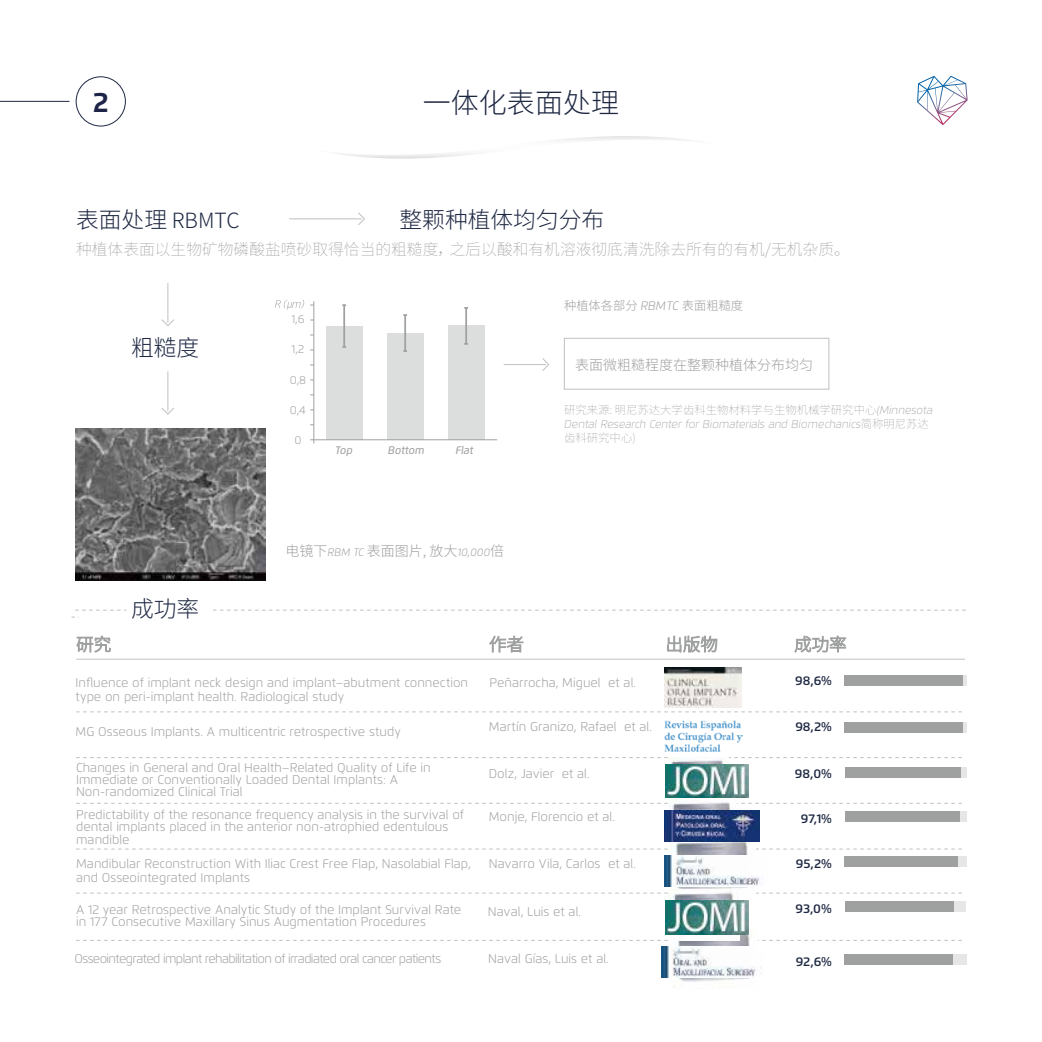
<style>
.page{position:relative;width:1042px;height:1042px;background:#fff}
.page>*{position:absolute;margin:0;border:0;box-sizing:border-box;transform-origin:0 0}
.t1{font:300 28px "Source Han Sans CN";color:#1e2843}
.t2{font:700 28px "Flexo";color:#1d2447}
.t3{font:300 22.75px "Source Han Sans CN";color:#1e2843}
.t4{font:300 21px "Source Han Sans CN";color:#1e2843}
.t5{font:200 15.75px "Source Han Sans CN";color:#9fa0a0}
.t6{font:300 14px "Source Han Sans CN";color:#9fa0a0}
.t7{font:300 12.6px/12.2px "Flexo";color:#9fa0a0}
.t8{font:300 12.6px "Flexo";letter-spacing:-.05em;color:#9fa0a0}
.t9{font:600 12.6px "Flexo";color:#1e2843}
.t10{font:300 12.25px "Source Han Sans CN";color:#9fa0a0}
.t11{font:italic 100 11.38px "Flexo";color:#9fa0a0}
.t12{font:200 11.38px "Source Han Sans CN";color:#9fa0a0}
.t13{font:300 11.38px "Flexo";color:#9fa0a0}
.t14{font:italic 500 11.03px "Flexo";letter-spacing:-.01em;color:#9fa0a0}
.s1{font-size:22.75px}
.s2{font-family:"Flexo";font-style:italic;font-size:10.85px}
.s3{font-family:"Flexo";font-style:italic}
.s4{font-family:"Flexo";font-weight:100;font-style:italic}
.s5{font-family:"Source Han Sans CN";font-weight:200;font-style:normal}
</style>
<div class="page">
<hr style="left:0;top:101px;width:69px;height:1px;background:#1e2843">
<svg style="left:341px;top:136px;width:346px;height:23px"></svg>
<svg style="left:213px;top:610px;width:753px;height:1px"></svg>
<svg style="left:75px;top:610px;width:51px;height:1px"></svg>
<hr style="left:167px;top:283px;width:1px;height:40px;background:#bfc0c0">
<svg style="left:161px;top:319px;width:13px;height:7px"></svg>
<hr style="left:167px;top:372px;width:1px;height:39px;background:#bfc0c0">
<svg style="left:161px;top:407px;width:13px;height:8px"></svg>
<hr style="left:289px;top:218px;width:72px;height:1px;background:#bfc0c0">
<svg style="left:357px;top:212px;width:8px;height:13px"></svg>
<hr style="left:76px;top:659px;width:889px;height:1px;background:#bfc0c0">
<hr style="left:504px;top:364px;width:42px;height:1px;background:#bfc0c0">
<svg style="left:542px;top:358px;width:7px;height:13px"></svg>
<div style="left:564px;top:338px;width:265px;height:51px;border:1px solid #bfc0c0"></div>
<svg style="left:275px;top:299px;width:29px;height:11px"></svg>
<div style="left:448px;top:325px;width:36px;height:115px;background:#dcdddd"></div>
<hr style="left:465px;top:308px;width:2px;height:36px;background:#9fa0a0">
<div style="left:387px;top:333px;width:36px;height:107px;background:#dcdddd"></div>
<hr style="left:404px;top:315px;width:2px;height:36px;background:#9fa0a0">
<div style="left:326px;top:326px;width:36px;height:114px;background:#dcdddd"></div>
<hr style="left:343px;top:305px;width:2px;height:42px;background:#9fa0a0">
<hr style="left:313px;top:301px;width:1px;height:142px;background:#9fa0a0">
<hr style="left:310px;top:439px;width:187px;height:1px;background:#9fa0a0">
<div style="left:76px;top:76px;width:50px;height:50px;border:1px solid #1e2843;border-radius:50%"></div>
<svg style="left:917px;top:76px;width:50px;height:49px"></svg>
<svg style="left:76px;top:711px;width:886px;height:1px"></svg>
<svg style="left:76px;top:757px;width:886px;height:1px"></svg>
<svg style="left:76px;top:803px;width:886px;height:1px"></svg>
<svg style="left:76px;top:849px;width:886px;height:1px"></svg>
<svg style="left:76px;top:893px;width:886px;height:1px"></svg>
<svg style="left:76px;top:940px;width:886px;height:1px"></svg>
<img style="left:667px;top:666px;width:57px;height:42px">
<img style="left:668px;top:758px;width:55px;height:6px">
<img style="left:669px;top:799px;width:67px;height:48px">
<img style="left:672px;top:841px;width:84px;height:53px">
<img style="left:673px;top:929px;width:84px;height:59px">
<img style="left:670px;top:890px;width:70px;height:50px">
<div style="left:845px;top:856px;width:113px;height:11px;background:#9fa0a0"></div>
<div style="left:958px;top:856px;width:8px;height:11px;background:#e6e6e6"></div>
<div style="left:845px;top:954px;width:113px;height:11px;background:#9fa0a0"></div>
<div style="left:952px;top:954px;width:14px;height:11px;background:#e6e6e6"></div>
<div style="left:845px;top:674px;width:118px;height:11px;background:#9fa0a0"></div>
<svg style="left:963px;top:675px;width:3px;height:10px"></svg>
<div style="left:845px;top:767px;width:116px;height:11px;background:#9fa0a0"></div>
<div style="left:961px;top:767px;width:5px;height:11px;background:#e6e6e6"></div>
<div style="left:844px;top:901px;width:110px;height:11px;background:#9fa0a0"></div>
<div style="left:954px;top:901px;width:12px;height:11px;background:#e6e6e6"></div>
<div style="left:845px;top:811px;width:114px;height:11px;background:#9fa0a0"></div>
<div style="left:959px;top:811px;width:7px;height:11px;background:#e6e6e6"></div>
<div style="left:845px;top:722px;width:118px;height:10px;background:#9fa0a0"></div>
<svg style="left:963px;top:722px;width:3px;height:10px"></svg>
<img style="left:664px;top:720px;width:78px;height:31px">
<svg style="left:76px;top:635px;width:35px;height:18px"></svg>
<svg style="left:489px;top:635px;width:34px;height:17px"></svg>
<svg style="left:667px;top:635px;width:50px;height:18px"></svg>
<svg style="left:794px;top:635px;width:52px;height:18px"></svg>
<img style="left:75px;top:428px;width:190px;height:153px">
<img style="left:664px;top:668px;width:77px;height:39px">
<img style="left:665px;top:764px;width:83px;height:34px">
<img style="left:665px;top:901px;width:83px;height:33px">
<img style="left:664px;top:810px;width:95px;height:31px">
<img style="left:664px;top:855px;width:95px;height:31px">
<img style="left:661px;top:947px;width:101px;height:30px">
<h1 class="t2" style="left:93px;top:85px;width:17px">2</h1>
<h1 class="t1" style="left:423px;top:87px;width:197px">一体化表面处理</h1>
<h3 class="t4" style="left:76px;top:208px;width:165px"><span class="s1">表面处理</span> RBMTC</h3>
<h2 class="t3" style="left:399px;top:206px;width:206px">整颗种植体均匀分布</h2>
<p class="t5" style="left:76px;top:240px;width:775px">种植体表面以生物矿物磷酸盐喷砂取得恰当的粗糙度，之后以酸和有机溶液彻底清洗除去所有的有机/无机杂质。</p>
<h2 class="t3" style="left:131px;top:335px;width:70px">粗糙度</h2>
<h2 class="t3" style="left:131px;top:596px;width:70px">成功率</h2>
<p class="t13" style="left:291px;top:312px;width:15px">1,6</p>
<p class="t13" style="left:292px;top:342px;width:14px">1,2</p>
<p class="t13" style="left:290px;top:373px;width:18px">0,8</p>
<p class="t13" style="left:290px;top:403px;width:18px">0,4</p>
<p class="t13" style="left:294px;top:433px;width:9px">0</p>
<p class="t14" style="left:335px;top:443px;width:19px">Top</p>
<p class="t14" style="left:388px;top:443px;width:38px">Bottom</p>
<p class="t14" style="left:455px;top:443px;width:19px">Flat</p>
<p class="t6" style="left:285px;top:543px;width:220px">电镜下<span class="s2">RBM TC</span> 表面图片, 放大<span class="s2">10,000</span>倍</p>
<p class="t10" style="left:564px;top:298px;width:181px">种植体各部分 <span class="s3">RBMTC</span> 表面粗糙度</p>
<p class="t6" style="left:575px;top:357px;width:239px">表面微粗糙程度在整颗种植体分布均匀</p>
<p class="t12" style="left:564px;top:403px;width:370px">研究来源: 明尼苏达大学齿科生物材料学与生物机械学研究中心<span class="s4">(Minnesota</span></p>
<p class="t11" style="left:564px;top:417px;width:366px">Dental Research Center for Biomaterials and Biomechanics<span class="s5">简称明尼苏达</span></p>
<p class="t12" style="left:564px;top:432px;width:73px">齿科研究中心)</p>
<p class="t7" style="left:76px;top:676px;width:394px;line-height:14px">Influence of implant neck design and implant–abutment connection type on peri-implant health. Radiological study</p>
<p class="t7" style="left:76px;top:726px;width:327px">MG Osseous Implants. A multicentric retrospective study</p>
<p class="t7" style="left:76px;top:761px;width:356px">Changes in General and Oral Health–Related Quality of Life in<br>Immediate or Conventionally Loaded Dental Implants: A<br>Non-randomized Clinical Trial</p>
<p class="t7" style="left:76px;top:808px;width:389px">Predictability of the resonance frequency analysis in the survival of dental implants placed in the anterior non-atrophied edentulous mandible</p>
<p class="t7" style="left:76px;top:857px;width:396px;line-height:14px">Mandibular Reconstruction With Iliac Crest Free Flap, Nasolabial Flap, and Osseointegrated Implants</p>
<p class="t7" style="left:76px;top:903px;width:387px">A 12 year Retrospective Analytic Study of the Implant Survival Rate in 177 Consecutive Maxillary Sinus Augmentation Procedures</p>
<p class="t8" style="left:74px;top:951px;width:369px">Osseointegrated implant rehabilitation of irradiated oral cancer patients</p>
<p class="t7" style="left:489px;top:676px;width:148px">Peñarrocha, Miguel et al.</p>
<p class="t7" style="left:489px;top:721px;width:165px">Martín Granizo, Rafael et al.</p>
<p class="t7" style="left:489px;top:767px;width:102px">Dolz, Javier et al.</p>
<p class="t7" style="left:489px;top:810px;width:128px">Monje, Florencio et al.</p>
<p class="t7" style="left:489px;top:857px;width:149px">Navarro Vila, Carlos et al.</p>
<p class="t7" style="left:488px;top:905px;width:95px">Naval, Luis et al.</p>
<p class="t7" style="left:488px;top:952px;width:122px">Naval Gías, Luis et al.</p>
<p class="t9" style="left:795px;top:673px;width:38px">98,6%</p>
<p class="t9" style="left:795px;top:719px;width:38px">98,2%</p>
<p class="t9" style="left:795px;top:765px;width:39px">98,0%</p>
<p class="t9" style="left:801px;top:810px;width:33px">97,1%</p>
<p class="t9" style="left:796px;top:855px;width:38px">95,2%</p>
<p class="t9" style="left:795px;top:901px;width:38px">93,0%</p>
<p class="t9" style="left:796px;top:954px;width:38px">92,6%</p>
</div>
